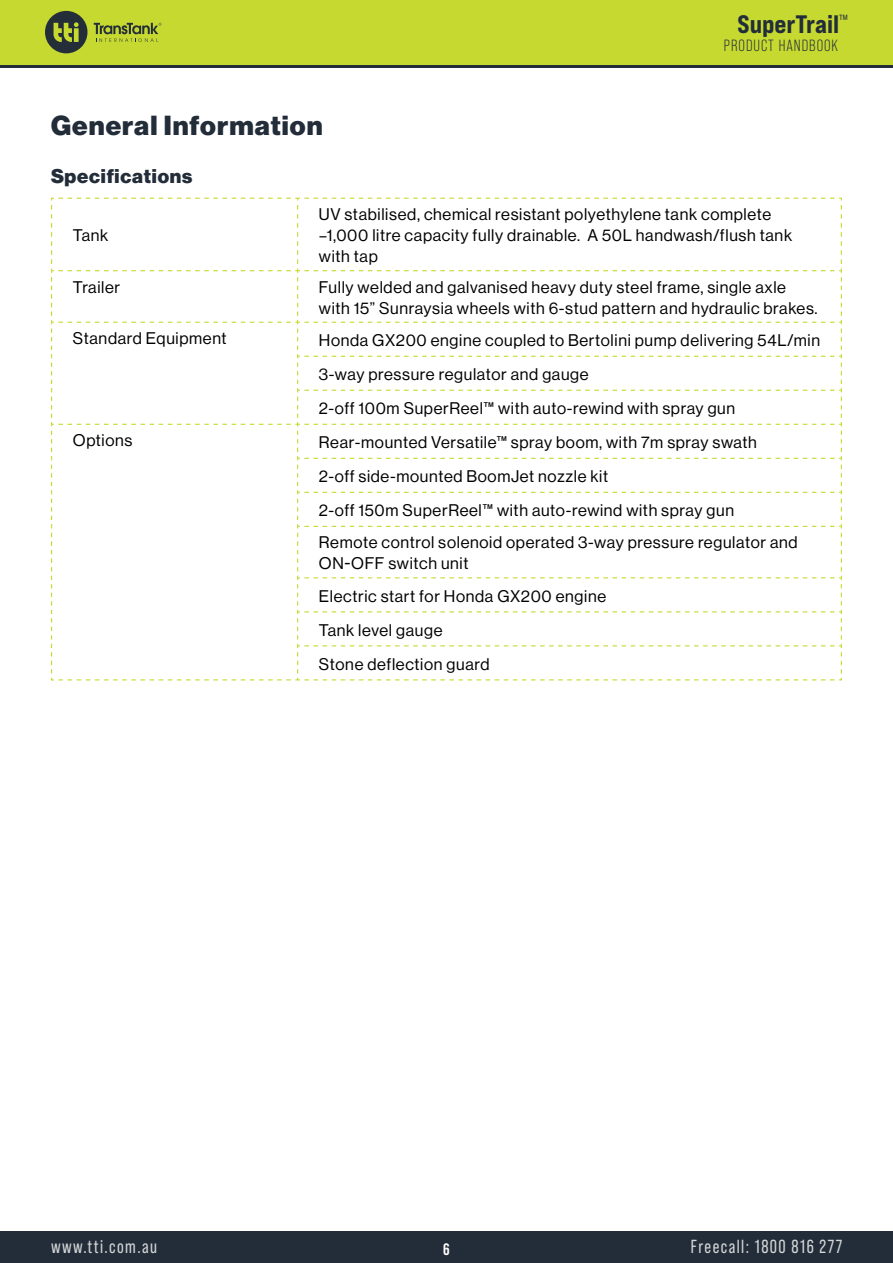
<style>
.page{position:relative;width:893px;height:1263px;background:#fff}
.page>*{position:absolute;margin:0;border:0;box-sizing:border-box;transform-origin:0 0}
.t1{font:900 27px "Neue Haas Display";letter-spacing:.04em;color:#232d39}
.t2{font:25.2px "Bebas Neue Pro Exp Eb";color:#222d3a}
.t3{font:900 19.5px "Neue Haas Display";letter-spacing:.04em;color:#232d39}
.t4{font:18.9px "Bebas Neue Pro";letter-spacing:.08em;color:#d4d6d7;scale:.95 1}
.t5{font:16.5px/34px "Neue Haas Display";letter-spacing:.04em;color:#000}
.t6{font:700 16.5px "Bebas Neue Pro";color:#fff}
.t7{font:16.2px "Bebas Neue Pro";letter-spacing:.06em;color:#222d3a}
</style>
<div class="page">
<div style="left:0;top:1231px;width:893px;height:32px;background:#232d39"></div>
<svg style="left:0;top:64px;width:893px;height:4px;background:#4b5837"></svg>
<div style="left:0;top:0;width:893px;height:64px;background:#c6d931"></div>
<svg style="left:94px;top:23px;width:68px;height:19px"></svg>
<svg style="left:45px;top:11px;width:42px;height:42px"></svg>
<svg style="left:51px;top:197px;width:791px;height:484px"></svg>
<h1 class="t1" style="left:51px;top:109px;width:273px">General Information</h1>
<p class="t3" style="left:51px;top:165px;width:143px">Specifications</p>
<h2 class="t2" style="left:738px;top:9px;width:112px">SuperTrail<sup>™</sup></h2>
<p class="t7" style="left:724px;top:36px;width:116px">PRODUCT HANDBOOK</p>
<p class="t5" style="left:73px;top:218px;width:37px">Tank</p>
<p class="t5" style="left:319px;top:204px;width:475px;line-height:21px">UV stabilised, chemical resistant polyethylene tank complete –1,000 litre capacity fully drainable. A 50L handwash/flush tank with tap</p>
<p class="t5" style="left:73px;top:270px;width:49px">Trailer</p>
<p class="t5" style="left:319px;top:277px;width:500px;line-height:21px">Fully welded and galvanised heavy duty steel frame, single axle with 15” Sunraysia wheels with 6-stud pattern and hydraulic brakes.</p>
<p class="t5" style="left:73px;top:321px;width:155px">Standard Equipment</p>
<p class="t5" style="left:319px;top:323px;width:503px">Honda GX200 engine coupled to Bertolini pump delivering 54L/min<br>3-way pressure regulator and gauge<br>2-off 100m SuperReel™ with auto-rewind with spray gun</p>
<p class="t5" style="left:73px;top:424px;width:61px">Options</p>
<p class="t5" style="left:319px;top:425px;width:439px">Rear-mounted Versatile™ spray boom, with 7m spray swath<br>2-off side-mounted BoomJet nozzle kit<br>2-off 150m SuperReel™ with auto-rewind with spray gun</p>
<p class="t5" style="left:319px;top:532px;width:480px;line-height:21px">Remote control solenoid operated 3-way pressure regulator and<br>ON-OFF switch unit</p>
<p class="t5" style="left:319px;top:579px;width:289px">Electric start for Honda GX200 engine<br>Tank level gauge<br>Stone deflection guard</p>
<p class="t4" style="left:51px;top:1236px;width:113px">www.tti.com.au</p>
<p class="t6" style="left:443px;top:1239px;width:8px">6</p>
<p class="t4" style="left:691px;top:1236px;width:161px">Freecall: 1800 816 277</p>
</div>
